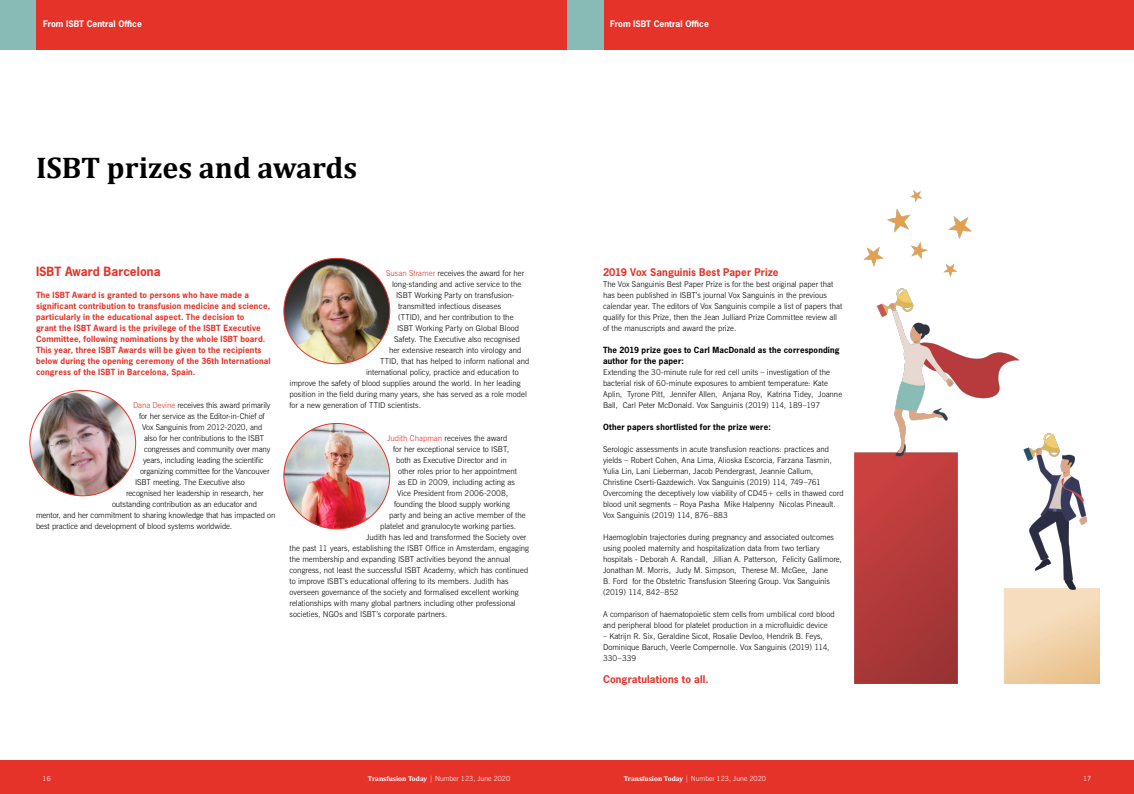
<style>
.page{position:relative;width:1134px;height:794px;background:#fff}
.page>*{position:absolute;margin:0;border:0;box-sizing:border-box;transform-origin:0 0}
.t1{font:700 30px "Cambria";color:#000}
.t2{font:700 12px "News Gothic";letter-spacing:.005em;color:#e63329}
.t3{font:700 10px "News Gothic";letter-spacing:.01em;color:#e63329}
.t4{font:700 8.5px "News Gothic";color:#fff}
.t5{font:300 8px/11px "News Gothic BT";color:#000}
.t6{font:700 8px/11px "News Gothic";letter-spacing:.02em;color:#e63329}
.t7{font:700 8px/11px "News Gothic";letter-spacing:.02em;color:#000}
.t8{font:300 7px "News Gothic BT";color:#fff}
.s1{color:#e63329}
.s2{font-family:"Cambria";font-weight:700}
</style>
<div class="page">
<div style="left:0;top:760px;width:567px;height:34px;background:#e63329"></div>
<div style="left:567px;top:760px;width:567px;height:34px;background:#e63329"></div>
<div style="left:0;top:0;width:567px;height:50px;background:#e63329"></div>
<div style="left:567px;top:0;width:567px;height:50px;background:#e63329"></div>
<div style="left:0;top:0;width:36px;height:50px;background:#88bbb5"></div>
<div style="left:567px;top:0;width:36px;height:50px;background:#88bbb5"></div>
<img style="left:30px;top:390px;width:106px;height:106px;border-radius:53px">
<img style="left:284px;top:423px;width:106px;height:106px;border-radius:53px">
<img style="left:284px;top:258px;width:106px;height:106px;border-radius:53px">
<img style="left:855px;top:190px;width:245px;height:493px">
<p class="t4" style="left:43px;top:18px;width:100px">From ISBT Central Office</p>
<p class="t4" style="left:610px;top:18px;width:100px">From ISBT Central Office</p>
<h1 class="t1" style="left:36px;top:147px;width:323px">ISBT prizes and awards</h1>
<h2 class="t2" style="left:36px;top:264px;width:126px">ISBT Award Barcelona</h2>
<p class="t6" style="left:36px;top:289px;width:236px">The ISBT Award is granted to persons who have made a significant contribution to transfusion medicine and science, particularly in the educational aspect. The decision to<br>grant the ISBT Award is the privilege of the ISBT Executive Committee, following nominations by the whole ISBT board.<br>This year, three ISBT Awards will be given to the recipients below during the opening ceremony of the 36th International congress of the ISBT in Barcelona, Spain.</p>
<p class="t5" style="left:133px;top:400px;width:139px"><span class="s1">Dana Devine</span> receives this award primarily</p>
<p class="t5" style="left:139px;top:411px;width:127px">for her service as the Editor-in-Chief of</p>
<p class="t5" style="left:142px;top:422px;width:122px">Vox Sanguinis from 2012-2020, and</p>
<p class="t5" style="left:144px;top:433px;width:122px">also for her contributions to the ISBT</p>
<p class="t5" style="left:144px;top:444px;width:128px">congresses and community over many</p>
<p class="t5" style="left:143px;top:455px;width:122px">years, including leading the scientific</p>
<p class="t5" style="left:140px;top:466px;width:131px">organizing committee for the Vancouver</p>
<p class="t5" style="left:135px;top:477px;width:111px">ISBT meeting. The Executive also</p>
<p class="t5" style="left:126px;top:488px;width:139px">recognised her leadership in research, her</p>
<p class="t5" style="left:112px;top:499px;width:146px">outstanding contribution as an educator and</p>
<p class="t5" style="left:36px;top:510px;width:241px">mentor, and her commitment to sharing knowledge that has impacted on</p>
<p class="t5" style="left:36px;top:521px;width:198px">best practice and development of blood systems worldwide.</p>
<p class="t5" style="left:386px;top:268px;width:140px"><span class="s1">Susan Stramer</span> receives the award for her</p>
<p class="t5" style="left:392px;top:279px;width:131px">long-standing and active service to the</p>
<p class="t5" style="left:396px;top:290px;width:120px">ISBT Working Party on transfusion-</p>
<p class="t5" style="left:398px;top:301px;width:105px">transmitted infectious diseases</p>
<p class="t5" style="left:398px;top:312px;width:117px">(TTID), and her contribution to the</p>
<p class="t5" style="left:397px;top:323px;width:124px">ISBT Working Party on Global Blood</p>
<p class="t5" style="left:394px;top:334px;width:127px">Safety. The Executive also recognised</p>
<p class="t5" style="left:389px;top:345px;width:134px">her extensive research into virology and</p>
<p class="t5" style="left:380px;top:356px;width:151px">TTID, that has helped to inform national and</p>
<p class="t5" style="left:366px;top:367px;width:154px">international policy, practice and education to</p>
<p class="t5" style="left:289px;top:378px;width:233px">improve the safety of blood supplies around the world. In her leading</p>
<p class="t5" style="left:289px;top:389px;width:239px">position in the field during many years, she has served as a role model</p>
<p class="t5" style="left:289px;top:400px;width:133px">for a new generation of TTID scientists.</p>
<p class="t5" style="left:387px;top:433px;width:122px"><span class="s1">Judith Chapman</span> receives the award</p>
<p class="t5" style="left:393px;top:444px;width:118px">for her exceptional service to ISBT,</p>
<p class="t5" style="left:396px;top:455px;width:112px">both as Executive Director and in</p>
<p class="t5" style="left:398px;top:466px;width:120px">other roles prior to her appointment</p>
<p class="t5" style="left:398px;top:477px;width:118px">as ED in 2009, including acting as</p>
<p class="t5" style="left:397px;top:488px;width:113px">Vice President from 2006-2008,</p>
<p class="t5" style="left:394px;top:499px;width:117px">founding the blood supply working</p>
<p class="t5" style="left:389px;top:510px;width:138px">party and being an active member of the</p>
<p class="t5" style="left:380px;top:521px;width:138px">platelet and granulocyte working parties.</p>
<p class="t5" style="left:366px;top:532px;width:162px">Judith has led and transformed the Society over</p>
<p class="t5" style="left:289px;top:543px;width:241px">the past 11 years, establishing the ISBT Office in Amsterdam, engaging</p>
<p class="t5" style="left:289px;top:554px;width:222px">the membership and expanding ISBT activities beyond the annual</p>
<p class="t5" style="left:289px;top:565px;width:240px">congress, not least the successful ISBT Academy, which has continued</p>
<p class="t5" style="left:289px;top:576px;width:220px">to improve ISBT’s educational offering to its members. Judith has</p>
<p class="t5" style="left:289px;top:587px;width:231px">overseen governance of the society and formalised excellent working</p>
<p class="t5" style="left:289px;top:598px;width:228px">relationships with many global partners including other professional</p>
<p class="t5" style="left:289px;top:609px;width:159px">societies, NGOs and ISBT’s corporate partners.</p>
<p class="t3" style="left:603px;top:266px;width:177px">2019 Vox Sanguinis Best Paper Prize</p>
<p class="t5" style="left:603px;top:279px;width:241px">The Vox Sanguinis Best Paper Prize is for the best original paper that has been published in ISBT’s journal Vox Sanguinis in the previous calendar year. The editors of Vox Sanguinis compile a list of papers that qualify for this Prize, then the Jean Julliard Prize Committee review all of the manuscripts and award the prize.</p>
<p class="t7" style="left:603px;top:344px;width:238px">The 2019 prize goes to Carl MacDonald as the corresponding author for the paper:</p>
<p class="t5" style="left:603px;top:367px;width:241px">Extending the 30-minute rule for red cell units – investigation of the bacterial risk of 60-minute exposures to ambient temperature: Kate Aplin, Tyrone Pitt, Jennifer Allen, Anjana Roy, Katrina Tidey, Joanne Ball, Carl Peter McDonald. Vox Sanguinis (2019) 114, 189–197</p>
<p class="t7" style="left:603px;top:421px;width:170px">Other papers shortlisted for the prize were:</p>
<p class="t5" style="left:603px;top:444px;width:242px">Serologic assessments in acute transfusion reactions: practices and yields – Robert Cohen, Ana Lima, Alioska Escorcia, Farzana Tasmin, Yulia Lin, Lani Lieberman, Jacob Pendergrast, Jeannie Callum, Christine Cserti-Gazdewich. Vox Sanguinis (2019) 114, 749–761<br>Overcoming the deceptively low viability of CD45+ cells in thawed cord blood unit segments – Roya Pasha Mike Halpenny Nicolas Pineault.<br>Vox Sanguinis (2019) 114, 876–883</p>
<p class="t5" style="left:603px;top:532px;width:240px">Haemoglobin trajectories during pregnancy and associated outcomes using pooled maternity and hospitalization data from two tertiary hospitals - Deborah A. Randall, Jillian A. Patterson, Felicity Gallimore, Jonathan M. Morris, Judy M. Simpson, Therese M. McGee, Jane<br>B. Ford for the Obstetric Transfusion Steering Group. Vox Sanguinis (2019) 114, 842–852</p>
<p class="t5" style="left:603px;top:609px;width:233px">A comparison of haematopoietic stem cells from umbilical cord blood and peripheral blood for platelet production in a microfluidic device</p>
<p class="t5" style="left:603px;top:631px;width:228px">– Katrijn R. Six, Geraldine Sicot, Rosalie Devloo, Hendrik B. Feys,<br>Dominique Baruch, Veerle Compernolle. Vox Sanguinis (2019) 114,<br>330–339</p>
<p class="t3" style="left:603px;top:673px;width:107px">Congratulations to all.</p>
<p class="t8" style="left:43px;top:774px;width:10px">16</p>
<p class="t8" style="left:368px;top:774px;width:144px"><span class="s2">Transfusion Today</span> | Number 123, June 2020</p>
<p class="t8" style="left:624px;top:774px;width:144px"><span class="s2">Transfusion Today</span> | Number 123, June 2020</p>
<p class="t8" style="left:1083px;top:774px;width:10px">17</p>
</div>
